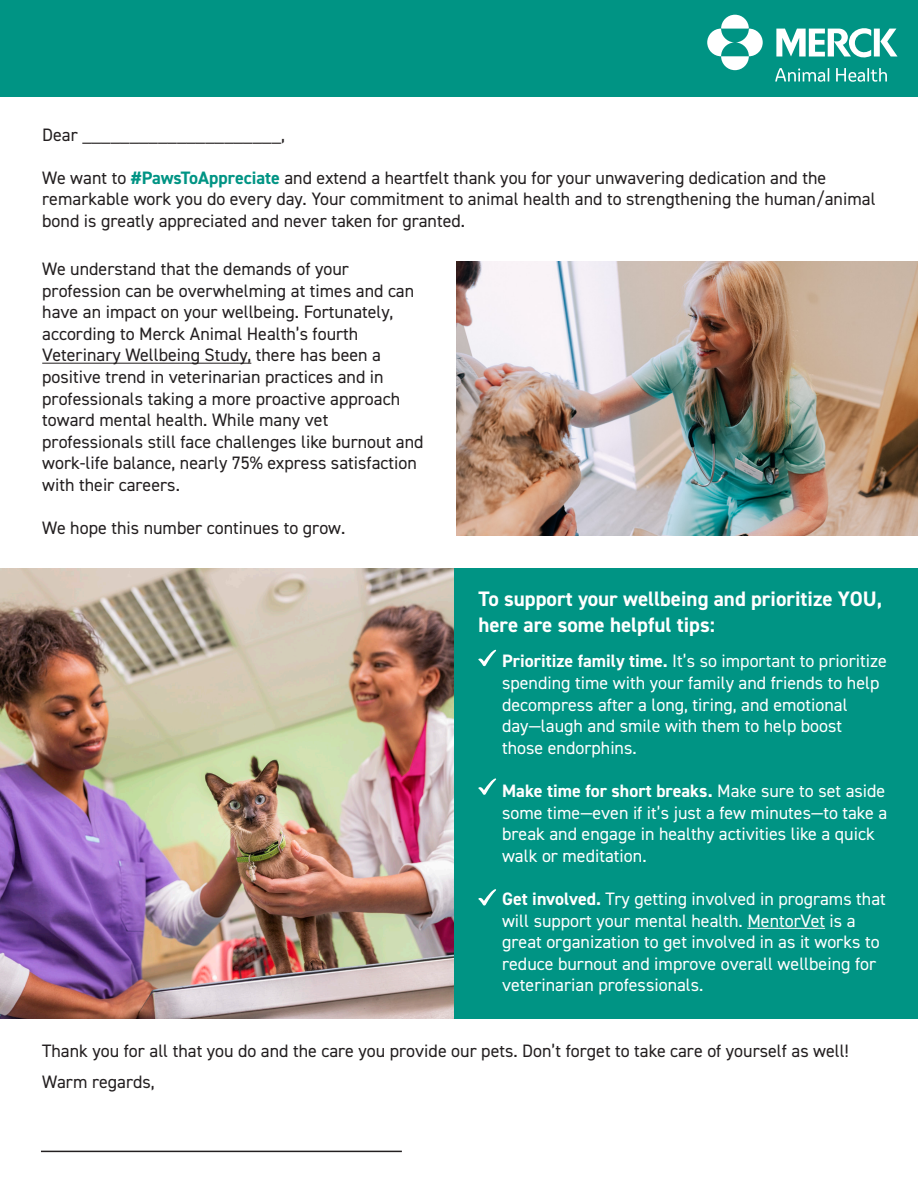
<style>
.page{position:relative;width:918px;height:1188px;background:#fff}
.page>*{position:absolute;margin:0;border:0;box-sizing:border-box;transform-origin:0 0}
.t1{font:700 21px/25.2px "DIN2014";color:#fff}
.t2{font:18px/21.6px "DIN2014";color:#231f20}
.t3{font:18px/21.6px "DIN2014";color:#fff}
.s1{font-weight:700;color:#009484}
.s2{font-weight:700}
</style>
<div class="page">
<div style="left:0;top:0;width:918px;height:96px;background:#009484"></div>
<img style="left:0;top:569px;width:455px;height:449px">
<div style="left:455px;top:568px;width:463px;height:450px;background:#009484"></div>
<hr style="left:747px;top:928px;width:78px;height:1px;background:#fff">
<hr style="left:42px;top:363px;width:209px;height:1px;background:#231f20">
<svg style="left:478px;top:650px;width:18px;height:16px"></svg>
<svg style="left:478px;top:778px;width:18px;height:17px"></svg>
<svg style="left:478px;top:889px;width:18px;height:17px"></svg>
<img style="left:457px;top:261px;width:461px;height:275px">
<hr style="left:41px;top:1151px;width:361px;height:1px;background:#231f20">
<svg style="left:707px;top:15px;width:56px;height:55px"></svg>
<svg style="left:775px;top:68px;width:112px;height:14px"></svg>
<svg style="left:776px;top:28px;width:122px;height:30px"></svg>
<p class="t2" style="left:42px;top:123px;width:244px">Dear _____________________,</p>
<p class="t2" style="left:42px;top:166px;width:835px">We want to <span class="s1">#PawsToAppreciate</span> and extend a heartfelt thank you for your unwavering dedication and the remarkable work you do every day. Your commitment to animal health and to strengthening the human/animal bond is greatly appreciated and never taken for granted.</p>
<p class="t2" style="left:42px;top:258px;width:383px">We understand that the demands of your profession can be overwhelming at times and can have an impact on your wellbeing. Fortunately, according to Merck Animal Health’s fourth Veterinary Wellbeing Study, there has been a positive trend in veterinarian practices and in professionals taking a more proactive approach toward mental health. While many vet professionals still face challenges like burnout and work-life balance, nearly 75% express satisfaction with their careers.</p>
<p class="t2" style="left:42px;top:517px;width:305px">We hope this number continues to grow.</p>
<p class="t1" style="left:478px;top:586px;width:405px">To support your wellbeing and prioritize YOU, here are some helpful tips:</p>
<p class="t3" style="left:502px;top:650px;width:386px"><span class="s2">Prioritize family time.</span> It’s so important to prioritize spending time with your family and friends to help decompress after a long, tiring, and emotional day—laugh and smile with them to help boost those endorphins.</p>
<p class="t3" style="left:502px;top:780px;width:387px"><span class="s2">Make time for short breaks.</span> Make sure to set aside some time—even if it’s just a few minutes—to take a break and engage in healthy activities like a quick walk or meditation.</p>
<p class="t3" style="left:502px;top:888px;width:385px"><span class="s2">Get involved.</span> Try getting involved in programs that will support your mental health. MentorVet is a great organization to get involved in as it works to reduce burnout and improve overall wellbeing for veterinarian professionals.</p>
<p class="t2" style="left:42px;top:1035px;width:808px;line-height:31.2px">Thank you for all that you do and the care you provide our pets. Don’t forget to take care of yourself as well!<br>Warm regards,</p>
</div>
